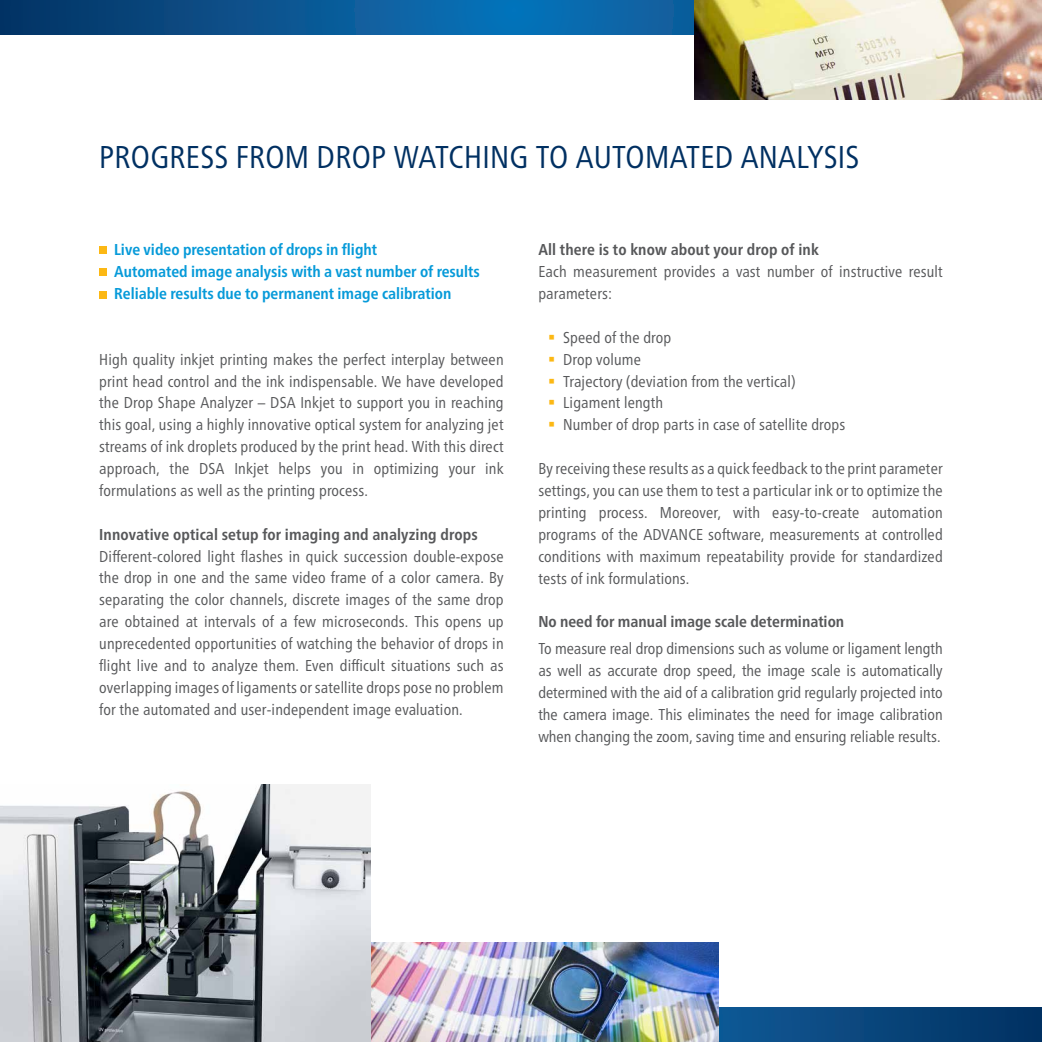
<style>
.page{position:relative;width:1042px;height:1042px;background:#fff}
.page>*{position:absolute;margin:0;border:0;box-sizing:border-box;transform-origin:0 0}
.t1{font:condensed 31.5px "Frutiger Neue LT Pro";letter-spacing:.01em;color:#003062}
.t2{font:condensed 15.75px/21.9px "Frutiger Neue LT Pro";letter-spacing:.01em;color:#57585a;text-align:justify}
.t3{font:700 condensed 15.75px/21.9px "Frutiger Neue LT Pro";color:#069ad9}
.t4{font:700 condensed 15.75px "Frutiger Neue LT Pro";letter-spacing:.01em;color:#57585a}
</style>
<div class="page">
<svg style="left:0;top:0;width:694px;height:35px;background:#095794"></svg>
<svg style="left:718px;top:1007px;width:324px;height:35px;background:#09457b"></svg>
<div style="left:99px;top:246px;width:8px;height:8px;background:#fcb814"></div>
<div style="left:99px;top:268px;width:8px;height:8px;background:#fcb814"></div>
<div style="left:99px;top:291px;width:8px;height:8px;background:#fcb814"></div>
<img style="left:371px;top:943px;width:347px;height:99px">
<img style="left:694px;top:0;width:348px;height:99px">
<img style="left:0;top:784px;width:371px;height:258px">
<h1 class="t1" style="left:99px;top:139px;width:762px">PROGRESS FROM DROP WATCHING TO AUTOMATED ANALYSIS</h1>
<p class="t3" style="left:114px;top:239px;width:367px">Live video presentation of drops in flight<br>Automated image analysis with a vast number of results<br>Reliable results due to permanent image calibration</p>
<p class="t2" style="left:99px;top:348px;width:406px">High quality inkjet printing makes the perfect interplay between print head control and the ink indispensable. We have developed the Drop Shape Analyzer – DSA Inkjet to support you in reaching this goal, using a highly innovative optical system for analyzing jet streams of ink droplets produced by the print head. With this direct approach, the DSA Inkjet helps you in optimizing your ink formulations as well as the printing process.</p>
<p class="t4" style="left:99px;top:525px;width:380px">Innovative optical setup for imaging and analyzing drops</p>
<p class="t2" style="left:99px;top:545px;width:406px">Different-colored light flashes in quick succession double-expose the drop in one and the same video frame of a color camera. By separating the color channels, discrete images of the same drop are obtained at intervals of a few microseconds. This opens up unprecedented opportunities of watching the behavior of drops in flight live and to analyze them. Even difficult situations such as overlapping images of ligaments or satellite drops pose no problem for the automated and user-independent image evaluation.</p>
<p class="t4" style="left:538px;top:240px;width:282px">All there is to know about your drop of ink</p>
<p class="t2" style="left:538px;top:261px;width:406px">Each measurement provides a vast number of instructive result parameters:</p>
<p class="t2" style="left:563px;top:326px;width:284px;text-align:left">Speed of the drop<br>Drop volume<br>Trajectory (deviation from the vertical)<br>Ligament length<br>Number of drop parts in case of satellite drops</p>
<p class="t2" style="left:538px;top:457px;width:406px">By receiving these results as a quick feedback to the print parameter settings, you can use them to test a particular ink or to optimize the printing process. Moreover, with easy-to-create automation programs of the ADVANCE software, measurements at controlled conditions with maximum repeatability provide for standardized tests of ink formulations.</p>
<p class="t4" style="left:538px;top:612px;width:307px">No need for manual image scale determination</p>
<p class="t2" style="left:538px;top:637px;width:406px">To measure real drop dimensions such as volume or ligament length as well as accurate drop speed, the image scale is automatically determined with the aid of a calibration grid regularly projected into the camera image. This eliminates the need for image calibration when changing the zoom, saving time and ensuring reliable results.</p>
</div>
